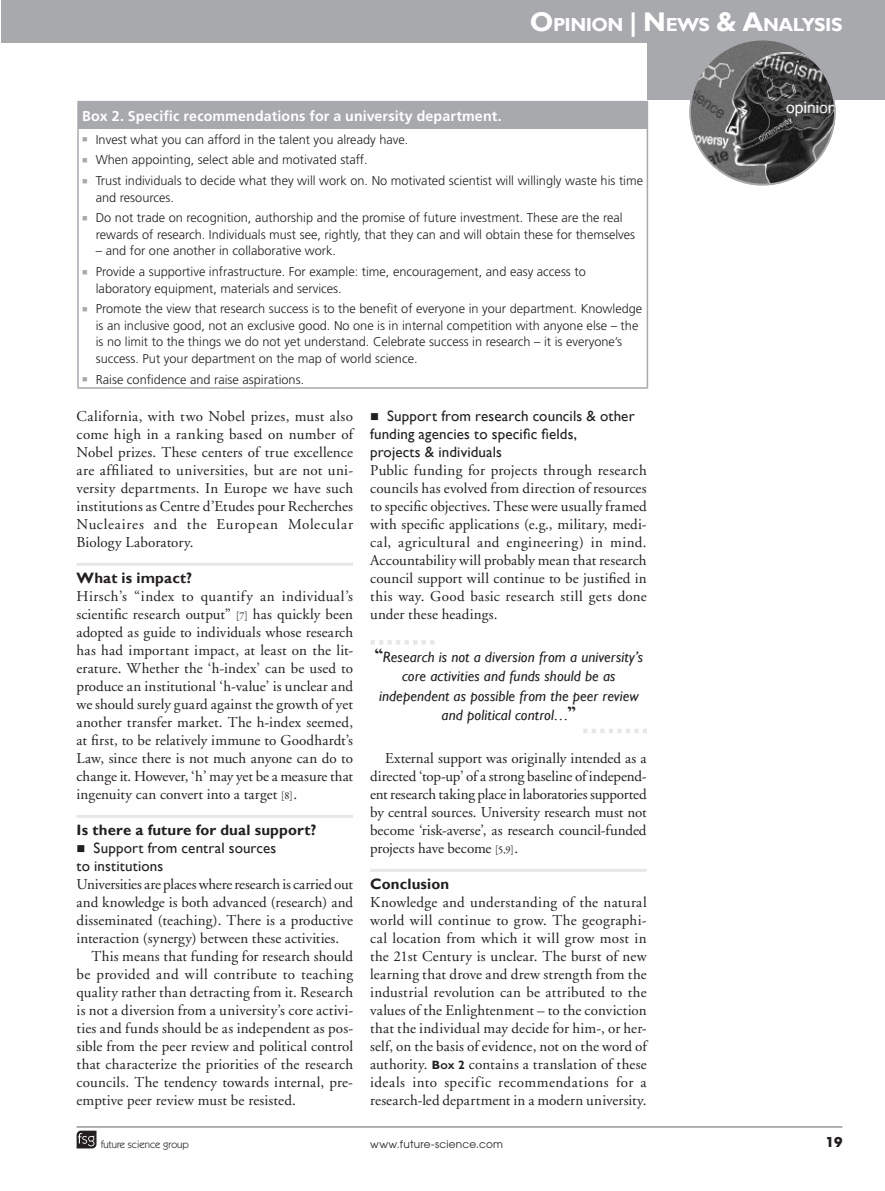
<style>
.page{position:relative;width:885px;height:1191px;background:#fff}
.page>*{position:absolute;margin:0;border:0;box-sizing:border-box;transform-origin:0 0}
.runningauthor{font:700 18.9px "Gill Sans";letter-spacing:-.03em;color:#fff}
.bodyfirst{font:15px/18px "Adobe Garamond";letter-spacing:.01em;color:#231f20;text-align:justify}
.bodyindent{font:15px/18px "Adobe Garamond";letter-spacing:.005em;color:#231f20;text-align:justify}
.pulloutquote{font:italic 15px/19.5px "Gill Sans";letter-spacing:.01em;color:#231f20;text-align:center}
.crosshead2{font:15px/18px "Gill Sans";letter-spacing:.01em;color:#231f20}
.crosshead1{font:700 15px "Gill Sans";letter-spacing:.01em;color:#231f20}
.box_tabletitle{font:700 14.25px "Frutiger";letter-spacing:.01em;color:#fff}
.t1{font:700 13.5px "Avant Garde";color:#231f20}
.box_tablebullet{font:300 12.75px/16.5px "Frutiger";color:#231f20}
.t2{font:10.5px "Avant Garde";letter-spacing:.025em;color:#231f20}
.t3{font:10.5px "Itc Kabel";color:#231f20}
.s1{font-size:27px}
.s2{font-family:"Garamond Premr Pro";font-size:10.5px}
.s3{font-family:"Californian FB";font-weight:700;font-style:normal;font-size:21px}
.s4{font-family:"Gill Sans";font-weight:700;font-size:12px}
.s5{font-family:"Gill Sans";font-weight:700;font-size:8.4px}
</style>
<div class="page">
<hr style="left:77px;top:1126px;width:765px;height:1px;background:#a8a9ad">
<svg style="left:77px;top:1130px;width:19px;height:18px"></svg>
<div style="left:647px;top:0;width:237px;height:100px;background:#a8a9ad"></div>
<div style="left:1px;top:0;width:646px;height:42px;background:#a8a9ad"></div>
<hr style="left:77px;top:563px;width:276px;height:3px;background:#e6e7e9">
<hr style="left:77px;top:815px;width:276px;height:3px;background:#e6e7e9">
<hr style="left:370px;top:869px;width:276px;height:3px;background:#e6e7e9">
<div style="left:78px;top:102px;width:569px;height:28px;background:#a8a9ad"></div>
<hr style="left:77px;top:101px;width:571px;height:1px;background:#a8a9ad">
<hr style="left:77px;top:102px;width:2px;height:28px;background:#a8a9ad">
<hr style="left:646px;top:102px;width:2px;height:28px;background:#a8a9ad">
<hr style="left:77px;top:130px;width:2px;height:257px;background:#a8a9ad">
<hr style="left:646px;top:130px;width:2px;height:257px;background:#a8a9ad">
<hr style="left:77px;top:387px;width:571px;height:2px;background:#a8a9ad">
<svg style="left:370px;top:640px;width:64px;height:4px"></svg>
<svg style="left:583px;top:729px;width:64px;height:4px"></svg>
<img style="left:690px;top:40px;width:144px;height:144px;border-radius:72px">
<p class="runningauthor" style="left:530px;top:14px;width:314px"><span class="s1">O</span>PINION <span class="s1">| N</span> EWS <span class="s1">&amp; A</span>NALYSIS</p>
<p class="box_tabletitle" style="left:82px;top:108px;width:421px">Box 2. Specific recommendations for a university department.</p>
<p class="box_tablebullet" style="left:96px;top:131px;width:314px">Invest what you can afford in the talent you already have.</p>
<p class="box_tablebullet" style="left:96px;top:152px;width:273px">When appointing, select able and motivated staff.</p>
<p class="box_tablebullet" style="left:96px;top:172px;width:548px">Trust individuals to decide what they will work on. No motivated scientist will willingly waste his time and resources.</p>
<p class="box_tablebullet" style="left:96px;top:210px;width:541px">Do not trade on recognition, authorship and the promise of future investment. These are the real rewards of research. Individuals must see, rightly, that they can and will obtain these for themselves</p>
<p class="box_tablebullet" style="left:96px;top:243px;width:242px">– and for one another in collaborative work.</p>
<p class="box_tablebullet" style="left:96px;top:263px;width:491px">Provide a supportive infrastructure. For example: time, encouragement, and easy access to laboratory equipment, materials and services.</p>
<p class="box_tablebullet" style="left:96px;top:301px;width:548px">Promote the view that research success is to the benefit of everyone in your department. Knowledge is an inclusive good, not an exclusive good. No one is in internal competition with anyone else – the is no limit to the things we do not yet understand. Celebrate success in research – it is everyone’s success. Put your department on the map of world science.</p>
<p class="box_tablebullet" style="left:96px;top:371px;width:210px">Raise confidence and raise aspirations.</p>
<p class="bodyfirst" style="left:77px;top:407px;width:278px">California, with two Nobel prizes, must also come high in a ranking based on number of Nobel prizes. These centers of true excellence are affiliated to universities, but are not uni&shy;versity departments. In Europe we have such institutions as Centre d’Etudes pour Recherches Nucleaires and the European Molecular Biology Laboratory.</p>
<p class="crosshead1" style="left:77px;top:568px;width:117px">What is impact?</p>
<p class="bodyfirst" style="left:77px;top:587px;width:278px">Hirsch’s “index to quantify an individual’s scientific research output” <span class="s2">[7]</span> has quickly been adopted as guide to individuals whose research has had important impact, at least on the lit&shy;erature. Whether the ‘h-index’ can be used to produce an institutional ‘h-value’ is unclear and we should surely guard against the growth of yet another transfer market. The h-index seemed, at first, to be relatively immune to Goodhardt’s Law, since there is not much anyone can do to change it. However, ‘h’ may yet be a measure that ingenuity can convert into a target <span class="s2">[8]</span>.</p>
<p class="crosshead1" style="left:77px;top:820px;width:241px">Is there a future for dual support?</p>
<p class="crosshead2" style="left:77px;top:839px;width:201px;text-indent:17px">Support from central sources to institutions</p>
<p class="bodyfirst" style="left:77px;top:875px;width:278px">Universities are places where research is carried out and knowledge is both advanced (research) and disseminated (teaching). There is a productive interaction (synergy) between these activities.</p>
<p class="bodyindent" style="left:77px;top:947px;width:278px;text-indent:15px">This means that funding for research should be provided and will contribute to teaching quality rather than detracting from it. Research is not a diversion from a university’s core activi&shy;ties and funds should be as independent as pos&shy;sible from the peer review and political control that characterize the priorities of the research councils. The tendency towards internal, pre&shy;emptive peer review must be resisted.</p>
<p class="crosshead2" style="left:370px;top:407px;width:266px;text-indent:17px">Support from research councils &amp; other funding agencies to specific fields,<br>projects &amp; individuals</p>
<p class="bodyfirst" style="left:370px;top:461px;width:278px">Public funding for projects through research councils has evolved from direction of resources to specific objectives. These were usually framed with specific applications (e.g., military, medi&shy;cal, agricultural and engineering) in mind.<br>Accountability will probably mean that research council support will continue to be justified in this way. Good basic research still gets done under these headings.</p>
<p class="pulloutquote" style="left:374px;top:647px;width:270px"><span class="s3">“</span>Research is not a diversion from a university’s core activities and funds should be as independent as possible from the peer review and political control…<span class="s3">”</span></p>
<p class="bodyindent" style="left:370px;top:749px;width:278px;text-indent:15px">External support was originally intended as a directed ‘top-up’ of a strong baseline of independ&shy;ent research taking place in laboratories supported by central sources. University research must not become ‘risk-averse’, as research council-funded projects have become <span class="s2">[5,9]</span>.</p>
<p class="crosshead1" style="left:370px;top:874px;width:81px">Conclusion</p>
<p class="bodyfirst" style="left:370px;top:893px;width:278px">Knowledge and understanding of the natural world will continue to grow. The geographi&shy;cal location from which it will grow most in the 21st Century is unclear. The burst of new learning that drove and drew strength from the industrial revolution can be attributed to the values of the Enlightenment – to the conviction that the individual may decide for him-, or her&shy;self, on the basis of evidence, not on the word of authority. <span class="s4">B</span><span class="s5">OX</span> <span class="s4">2</span> contains a translation of these ideals into specific recommendations for a research-led department in a modern university.</p>
<p class="t3" style="left:101px;top:1138px;width:90px">future science group</p>
<p class="t2" style="left:370px;top:1138px;width:134px">www.future-science.com</p>
<p class="t1" style="left:825px;top:1133px;width:18px">19</p>
</div>
